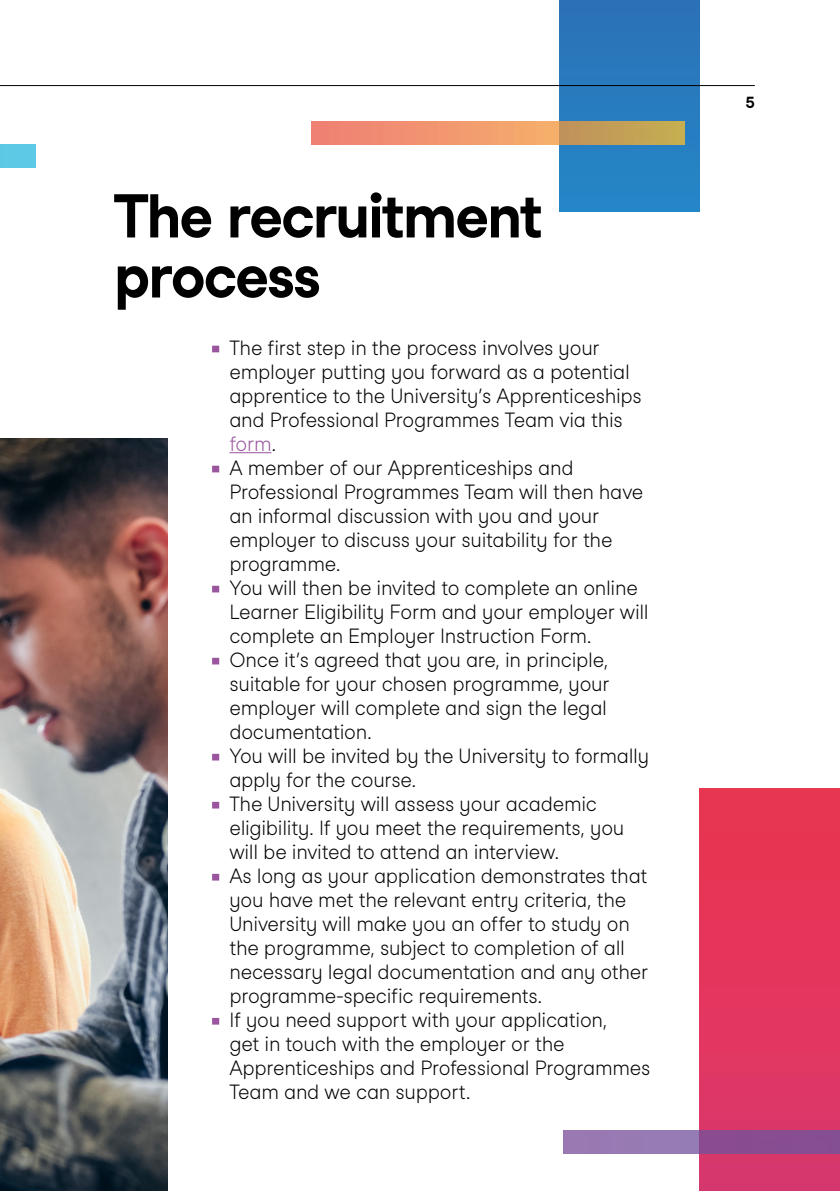
<style>
.page{position:relative;width:840px;height:1191px;background:#fff}
.page>*{position:absolute;margin:0;border:0;box-sizing:border-box;transform-origin:0 0}
.t1{font:700 60px/60px "Studio Feixen Sans";letter-spacing:-.045em;color:#000}
.t2{font:300 20px "Studio Feixen Sans";letter-spacing:-.015em;color:#020203}
.t3{font:300 20px "Studio Feixen Sans";color:#99569e}
.t4{font:700 16px "Studio Feixen Sans";color:#000}
.s1{font-family:"Helvetica Now Text";color:#99569e}
.s2{color:#020203}
</style>
<div class="page">
<hr style="left:229px;top:452px;width:42px;height:1px;background:#99569e">
<div style="left:699px;top:788px;width:140px;height:403px;background:linear-gradient(to bottom,#eb354e,#d9376d)"></div>
<div style="left:559px;top:0;width:140px;height:212px;background:#287bbe"></div>
<svg style="left:563px;top:1130px;width:276px;height:23px;background:#8f62a1"></svg>
<svg style="left:311px;top:122px;width:373px;height:23px;background:#e29967"></svg>
<div style="left:0;top:145px;width:36px;height:22px;background:#5dc9e6"></div>
<hr style="left:0;top:85px;width:754px;height:1px;background:#000">
<img style="left:0;top:438px;width:167px;height:753px">
<h1 class="t1" style="left:113px;top:186px;width:430px">The recruitment process</h1>
<p class="t2" style="left:212px;top:336px;width:389px"><span class="s1">∙</span> The first step in the process involves your</p>
<p class="t2" style="left:229px;top:360px;width:402px">employer putting you forward as a potential</p>
<p class="t2" style="left:229px;top:384px;width:414px">apprentice to the University’s Apprenticeships</p>
<p class="t2" style="left:229px;top:408px;width:395px">and Professional Programmes Team via this</p>
<p class="t3" style="left:229px;top:432px;width:48px">form<span class="s2">.</span></p>
<p class="t2" style="left:212px;top:456px;width:363px"><span class="s1">∙</span> A member of our Apprenticeships and</p>
<p class="t2" style="left:229px;top:480px;width:415px">Professional Programmes Team will then have</p>
<p class="t2" style="left:229px;top:504px;width:371px">an informal discussion with you and your</p>
<p class="t2" style="left:229px;top:528px;width:384px">employer to discuss your suitability for the</p>
<p class="t2" style="left:229px;top:552px;width:113px">programme.</p>
<p class="t2" style="left:212px;top:576px;width:427px"><span class="s1">∙</span> You will then be invited to complete an online</p>
<p class="t2" style="left:229px;top:600px;width:420px">Learner Eligibility Form and your employer will</p>
<p class="t2" style="left:229px;top:624px;width:363px">complete an Employer Instruction Form.</p>
<p class="t2" style="left:212px;top:648px;width:397px"><span class="s1">∙</span> Once it’s agreed that you are, in principle,</p>
<p class="t2" style="left:229px;top:672px;width:381px">suitable for your chosen programme, your</p>
<p class="t2" style="left:229px;top:696px;width:379px">employer will complete and sign the legal</p>
<p class="t2" style="left:229px;top:720px;width:144px">documentation.</p>
<p class="t2" style="left:212px;top:744px;width:438px"><span class="s1">∙</span> You will be invited by the University to formally</p>
<p class="t2" style="left:229px;top:768px;width:188px">apply for the course.</p>
<p class="t2" style="left:212px;top:792px;width:386px"><span class="s1">∙</span> The University will assess your academic</p>
<p class="t2" style="left:229px;top:816px;width:396px">eligibility. If you meet the requirements, you</p>
<p class="t2" style="left:229px;top:840px;width:331px">will be invited to attend an interview.</p>
<p class="t2" style="left:212px;top:864px;width:436px"><span class="s1">∙</span> As long as your application demonstrates that</p>
<p class="t2" style="left:229px;top:888px;width:398px">you have met the relevant entry criteria, the</p>
<p class="t2" style="left:229px;top:912px;width:402px">University will make you an offer to study on</p>
<p class="t2" style="left:229px;top:936px;width:397px">the programme, subject to completion of all</p>
<p class="t2" style="left:229px;top:960px;width:420px">necessary legal documentation and any other</p>
<p class="t2" style="left:229px;top:984px;width:314px">programme-specific requirements.</p>
<p class="t2" style="left:212px;top:1008px;width:396px"><span class="s1">∙</span> If you need support with your application,</p>
<p class="t2" style="left:229px;top:1032px;width:336px">get in touch with the employer or the</p>
<p class="t2" style="left:229px;top:1056px;width:422px">Apprenticeships and Professional Programmes</p>
<p class="t2" style="left:229px;top:1080px;width:242px">Team and we can support.</p>
<p class="t4" style="left:745px;top:93px;width:10px">5</p>
</div>
